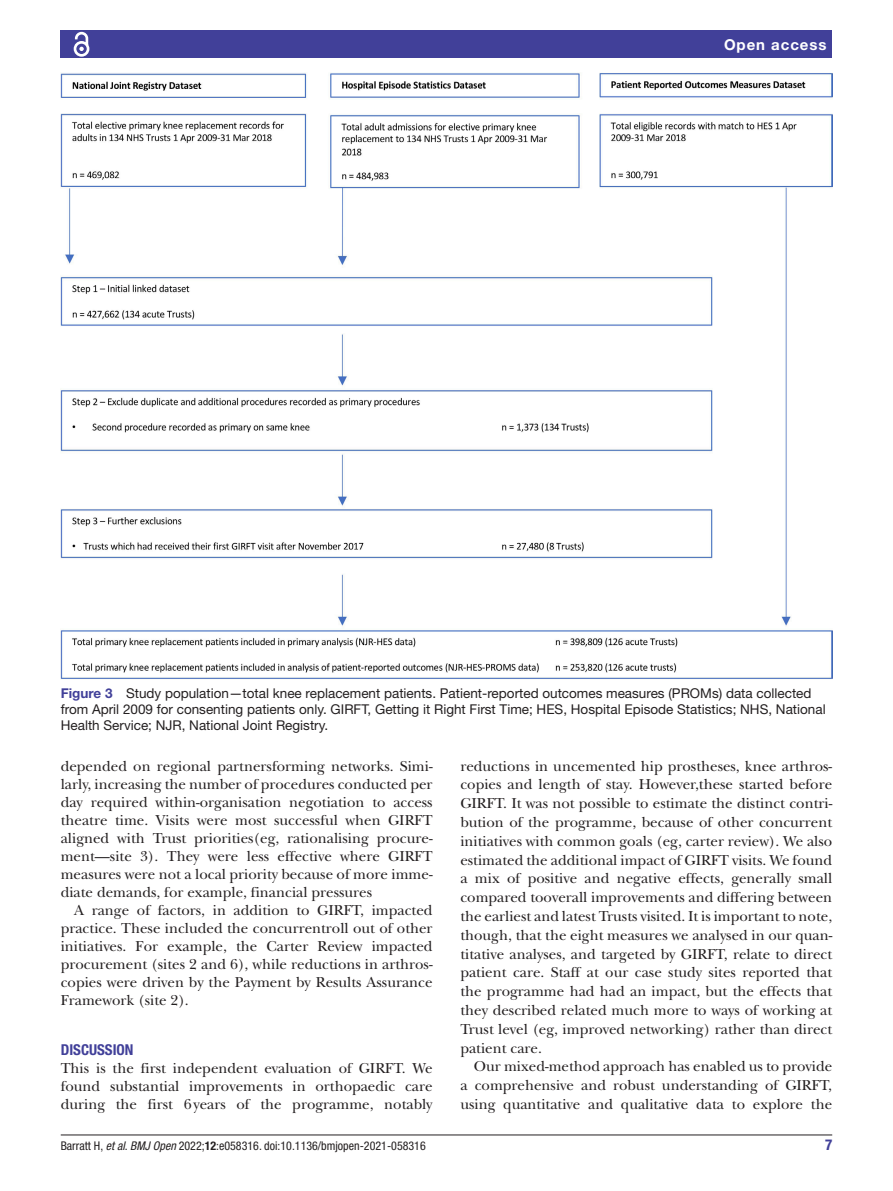
<style>
.page{position:relative;width:893px;height:1191px;background:#fff}
.page>*{position:absolute;margin:0;border:0;box-sizing:border-box;transform-origin:0 0}
.t1{font:15px/18.8px "New Baskerville";color:#231f20;text-align:justify}
.t2{font:700 condensed 15px "Helvetica Neue LT Std";color:#414099}
.t3{font:700 15px "Helvetica Neue LT Std";letter-spacing:.065em;color:#fff}
.t4{font:13.5px/16.2px "Helvetica Neue LT Std";color:#231f20}
.t5{font:condensed 12px "Helvetica Neue LT Std";color:#231f20}
.s1{font-weight:700;color:#414099}
.s2{font-style:italic}
.s3{font-weight:700}
</style>
<div class="page">
<hr style="left:61px;top:1134px;width:771px;height:1px;background:#231f20">
<div style="left:61px;top:31px;width:771px;height:27px;background:#414099"></div>
<svg style="left:73px;top:31px;width:17px;height:26px"></svg>
<img style="left:61px;top:73px;width:771px;height:606px">
<p class="t3" style="left:724px;top:35px;width:104px">Open access</p>
<p class="t4" style="left:61px;top:684px;width:766px"><span class="s1">Figure 3</span> Study population—total knee replacement patients. Patient-reported outcomes measures (PROMs) data collected from April 2009 for consenting patients only. GIRFT, Getting it Right First Time; HES, Hospital Episode Statistics; NHS, National<br>Health Service; NJR, National Joint Registry.</p>
<p class="t1" style="left:61px;top:757px;width:373px;line-height:18px">depended on regional partnersforming networks. Simi&shy;larly, increasing the number of procedures conducted per day required within-organisation negotiation to access theatre time. Visits were most successful when GIRFT aligned with Trust priorities(eg, rationalising procure&shy;ment—site 3). They were less effective where GIRFT measures were not a local priority because of more imme&shy;diate demands, for example, financial pressures</p>
<p class="t1" style="left:61px;top:901px;width:373px;line-height:18px;text-indent:14px">A range of factors, in addition to GIRFT, impacted practice. These included the concurrentroll out of other initiatives. For example, the Carter Review impacted procurement (sites 2 and 6), while reductions in arthros&shy;copies were driven by the Payment by Results Assurance Framework (site 2).</p>
<p class="t2" style="left:61px;top:1041px;width:74px">DISCUSSION</p>
<p class="t1" style="left:61px;top:1059px;width:373px;line-height:18px">This is the first independent evaluation of GIRFT. We found substantial improvements in orthopaedic care during the first 6years of the programme, notably</p>
<p class="t1" style="left:460px;top:756px;width:373px">reductions in uncemented hip prostheses, knee arthros&shy;copies and length of stay. However,these started before GIRFT. It was not possible to estimate the distinct contri&shy;bution of the programme, because of other concurrent initiatives with common goals (eg, carter review). We also estimated the additional impact of GIRFT visits. We found a mix of positive and negative effects, generally small compared tooverall improvements and differing between the earliest and latest Trusts visited. It is important to note, though, that the eight measures we analysed in our quan&shy;titative analyses, and targeted by GIRFT, relate to direct patient care. Staff at our case study sites reported that the programme had had an impact, but the effects that they described related much more to ways of working at Trust level (eg, improved networking) rather than direct patient care.</p>
<p class="t1" style="left:460px;top:1057px;width:373px;text-indent:13px">Our mixed-method approach has enabled us to provide a comprehensive and robust understanding of GIRFT, using quantitative and qualitative data to explore the</p>
<p class="t5" style="left:61px;top:1138px;width:367px">Barratt H, <span class="s2">et al</span>. <span class="s2">BMJ Open</span> 2022;<span class="s3">12</span>:e058316. doi:10.1136/bmjopen-2021-058316</p>
<p class="t2" style="left:825px;top:1135px;width:9px">7</p>
</div>
